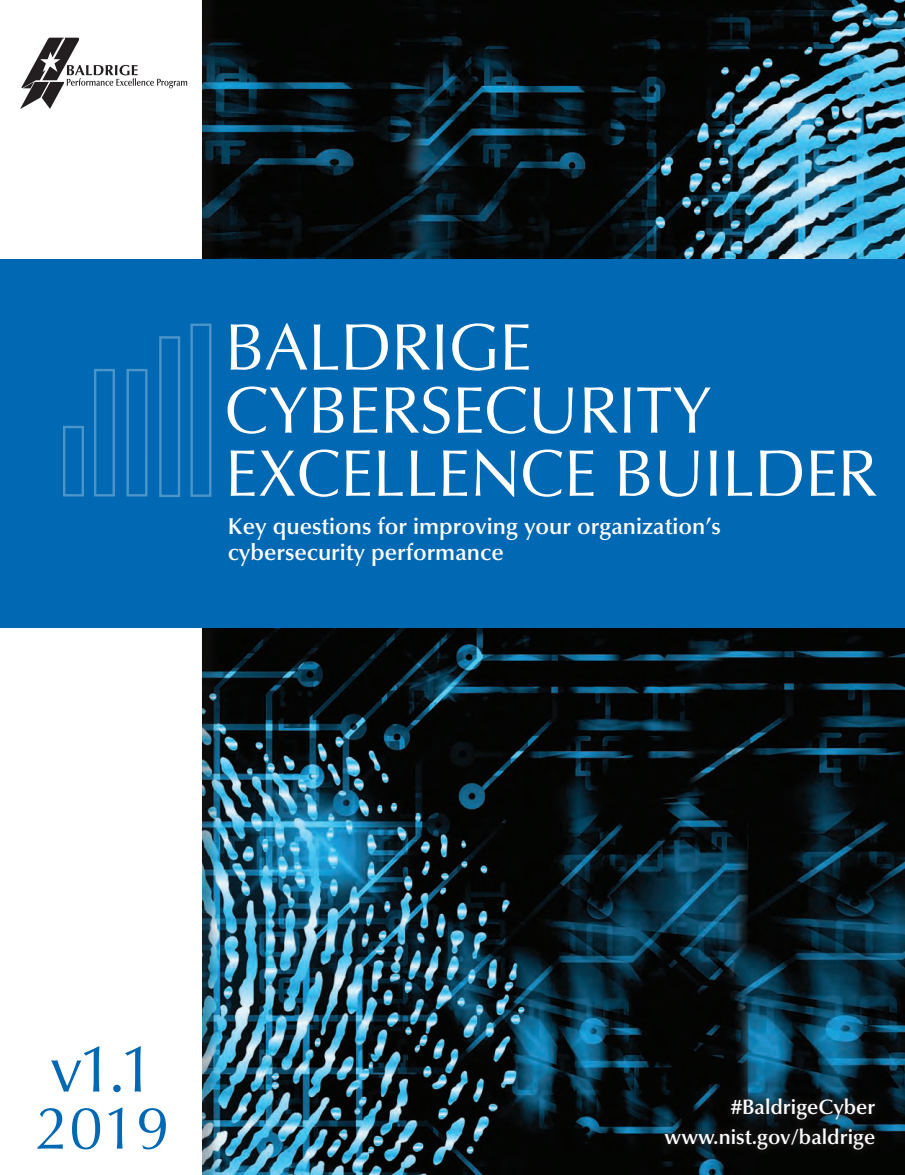
<style>
.page{position:relative;width:905px;height:1175px;background:#fff}
.page>*{position:absolute;margin:0;border:0;box-sizing:border-box;transform-origin:0 0}
.t1{font:66px "Optima";letter-spacing:-.01em;color:#fff}
.t2{font:66px "Optima";color:#0168b3}
.t3{font:60px "Optima";color:#0168b3}
.t4{font:600 23.1px/26.4px "Optima";color:#fff}
.t5{font:600 21px "Optima";color:#fff}
</style>
<div class="page">
<img style="left:220px;top:0;width:684px;height:259px">
<img style="left:220px;top:627px;width:684px;height:547px">
<div style="left:655px;top:1089px;width:229px;height:69px;background:#231f20;opacity:.75"></div>
<div style="left:3px;top:0;width:217px;height:1174px;background:#231f20;opacity:.3"></div>
<svg style="left:1px;top:0;width:201px;height:1174px"></svg>
<svg style="left:20px;top:38px;width:167px;height:71px"></svg>
<div style="left:0;top:259px;width:904px;height:368px;background:#0168b3"></div>
<svg style="left:190px;top:323px;width:21px;height:174px"></svg>
<svg style="left:159px;top:336px;width:21px;height:161px"></svg>
<svg style="left:126px;top:369px;width:21px;height:127px"></svg>
<svg style="left:94px;top:369px;width:21px;height:127px"></svg>
<svg style="left:63px;top:426px;width:21px;height:70px"></svg>
<p class="t1" style="left:225px;top:309px;width:309px">BALDRIGE</p>
<p class="t1" style="left:225px;top:372px;width:489px">CYBERSECURITY</p>
<p class="t1" style="left:225px;top:435px;width:654px">EXCELLENCE BUILDER</p>
<p class="t4" style="left:228px;top:513px;width:494px">Key questions for improving your organization’s cybersecurity performance</p>
<p class="t2" style="left:50px;top:1030px;width:108px">v1.1</p>
<p class="t3" style="left:36px;top:1093px;width:135px">2019</p>
<p class="t5" style="left:731px;top:1095px;width:146px">#BaldrigeCyber</p>
<p class="t5" style="left:664px;top:1125px;width:212px">www.nist.gov/baldrige</p>
</div>
